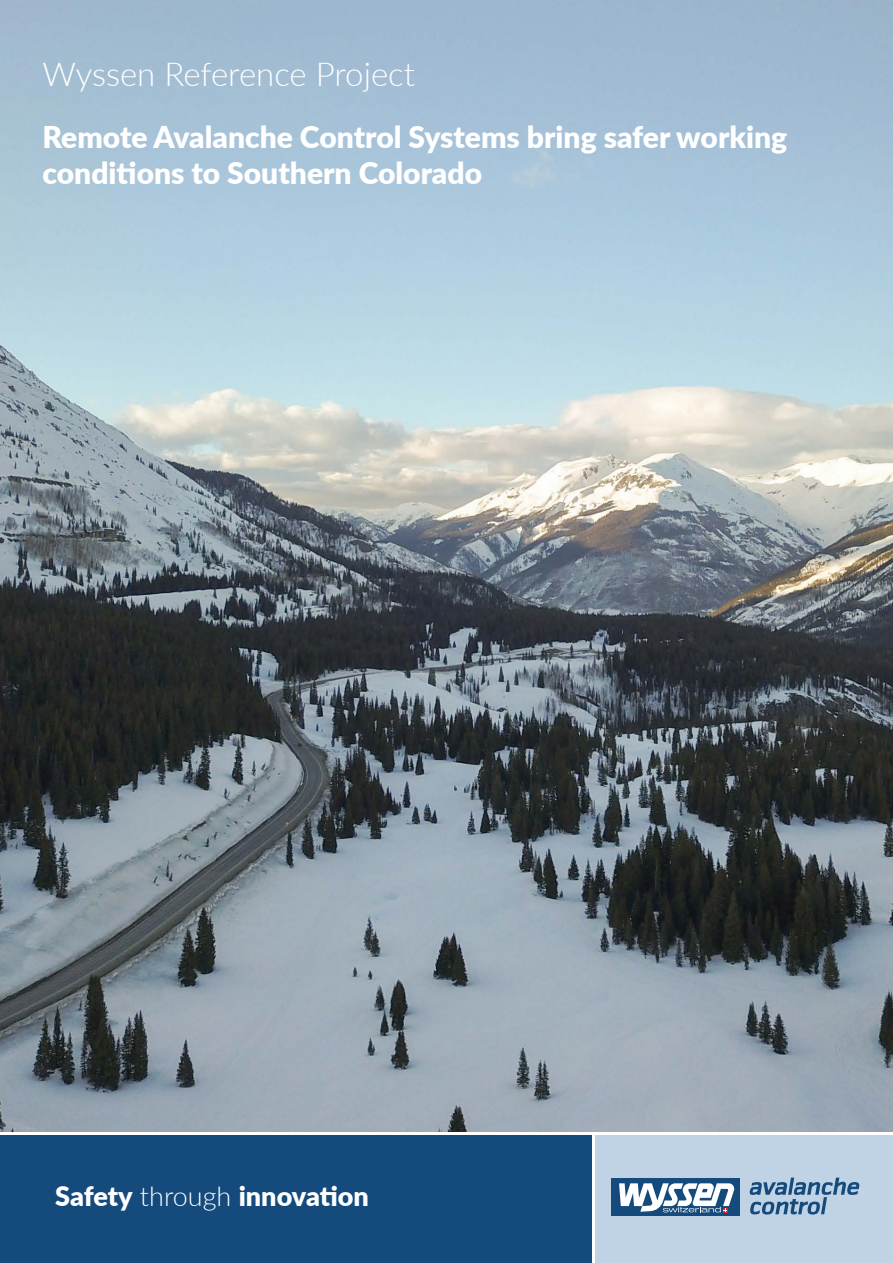
<style>
.page{position:relative;width:893px;height:1263px;background:#fff}
.page>*{position:absolute;margin:0;border:0;box-sizing:border-box;transform-origin:0 0}
.t1{font:300 33px "Lato";color:#fff}
.t2{font:900 30px/36px "Lato";color:#fff}
.t3{font:900 27px "Lato";letter-spacing:-.005em;color:#fff}
.s1{font-weight:300}
</style>
<div class="page">
<div style="left:0;top:1135px;width:591px;height:128px;background:#144a7c"></div>
<img style="left:0;top:0;width:893px;height:1131px">
<div style="left:595px;top:1135px;width:298px;height:128px;background:#c0d3e5"></div>
<div style="left:612px;top:1178px;width:128px;height:37px;background:#144a7c"></div>
<svg style="left:750px;top:1177px;width:109px;height:37px"></svg>
<svg style="left:619px;top:1183px;width:116px;height:29px"></svg>
<p class="t1" style="left:43px;top:51px;width:374px">Wyssen Reference Project</p>
<p class="t2" style="left:43px;top:117px;width:746px">Remote Avalanche Control Systems bring safer working conditions to Southern Colorado</p>
<p class="t3" style="left:55px;top:1175px;width:315px">Safety <span class="s1">through</span> innovation</p>
</div>
